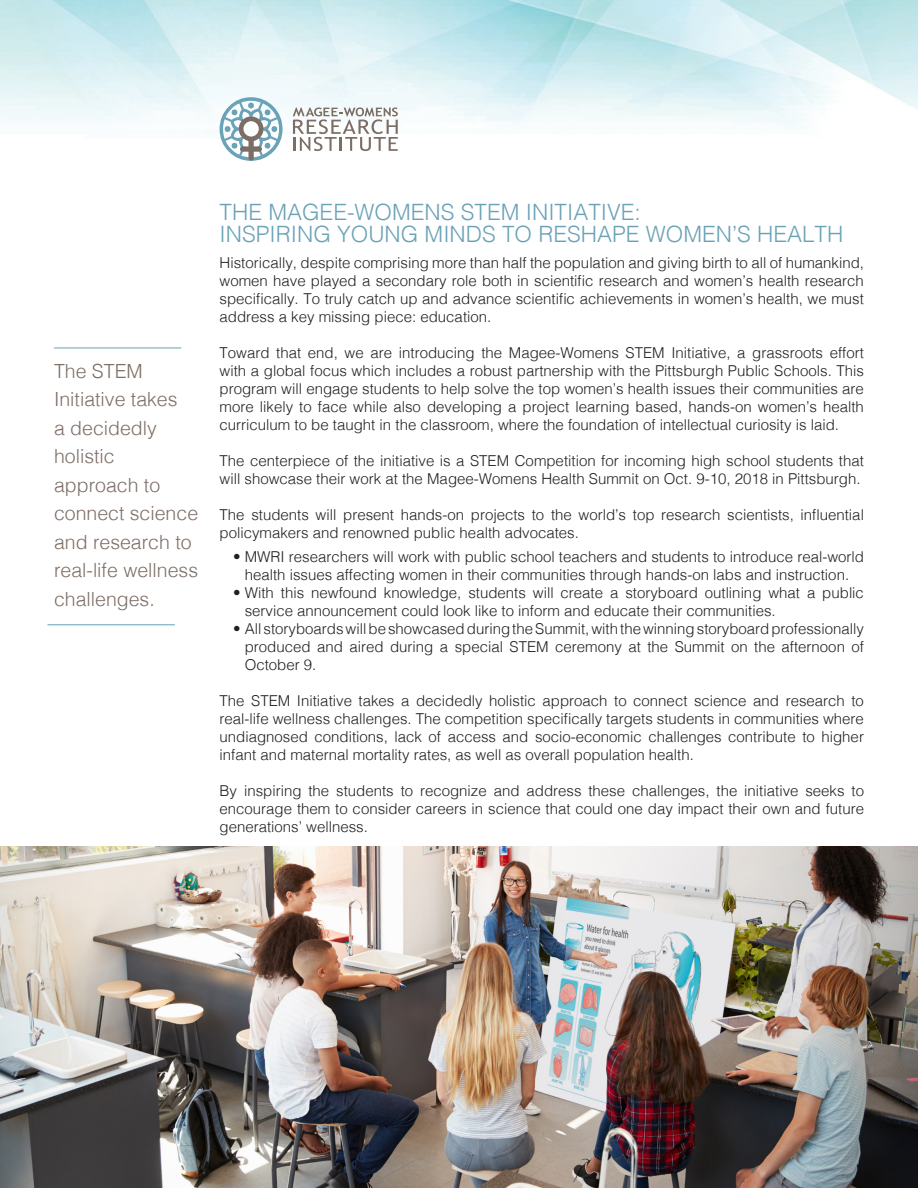
<style>
.page{position:relative;width:918px;height:1188px;background:#fff}
.page>*{position:absolute;margin:0;border:0;box-sizing:border-box;transform-origin:0 0}
.t1{font:300 22.5px/22.5px "Helvetica";color:#6aa2b7}
.t2{font:300 19.5px/28.5px "Helvetica";color:#7d6e66}
.t3{font:300 15px/18px "Helvetica";color:#231f20;text-align:justify}
</style>
<div class="page">
<img style="left:0;top:847px;width:918px;height:341px">
<svg style="left:293px;top:107px;width:105px;height:44px"></svg>
<svg style="left:220px;top:97px;width:63px;height:64px"></svg>
<hr style="left:48px;top:624px;width:127px;height:1px;background:#63a3b9">
<hr style="left:54px;top:348px;width:127px;height:1px;background:#63a3b9">
<p class="t2" style="left:54px;top:355px;width:146px">The STEM<br>Initiative takes<br>a decidedly holistic approach to connect science and research to real-life wellness challenges.</p>
<p class="t1" style="left:220px;top:199px;width:625px">THE MAGEE-WOMENS STEM INITIATIVE:<br>INSPIRING YOUNG MINDS TO RESHAPE WOMEN’S HEALTH</p>
<p class="t3" style="left:220px;top:253px;width:646px">Historically, despite comprising more than half the population and giving birth to all of humankind, women have played a secondary role both in scientific research and women’s health research specifically. To truly catch up and advance scientific achievements in women’s health, we must address a key missing piece: education.</p>
<p class="t3" style="left:220px;top:343px;width:646px">Toward that end, we are introducing the Magee-Womens STEM Initiative, a grassroots effort with a global focus which includes a robust partnership with the Pittsburgh Public Schools. This program will engage students to help solve the top women’s health issues their communities are more likely to face while also developing a project learning based, hands-on women’s health curriculum to be taught in the classroom, where the foundation of intellectual curiosity is laid.</p>
<p class="t3" style="left:220px;top:451px;width:646px">The centerpiece of the initiative is a STEM Competition for incoming high school students that will showcase their work at the Magee-Womens Health Summit on Oct. 9-10, 2018 in Pittsburgh.</p>
<p class="t3" style="left:220px;top:505px;width:646px">The students will present hands-on projects to the world’s top research scientists, influential policymakers and renowned public health advocates.</p>
<p class="t3" style="left:233px;top:547px;width:632px;text-align:center">• MWRI researchers will work with public school teachers and students to introduce real-world health issues affecting women in their communities through hands-on labs and instruction.</p>
<p class="t3" style="left:245px;top:583px;width:621px;text-indent:-12px">• With this newfound knowledge, students will create a storyboard outlining what a public service announcement could look like to inform and educate their communities.</p>
<p class="t3" style="left:245px;top:619px;width:621px;text-indent:-12px">• All storyboards will be showcased during the Summit, with the winning storyboard professionally produced and aired during a special STEM ceremony at the Summit on the afternoon of October 9.</p>
<p class="t3" style="left:220px;top:691px;width:646px">The STEM Initiative takes a decidedly holistic approach to connect science and research to real-life wellness challenges. The competition specifically targets students in communities where undiagnosed conditions, lack of access and socio-economic challenges contribute to higher infant and maternal mortality rates, as well as overall population health.</p>
<p class="t3" style="left:220px;top:781px;width:646px">By inspiring the students to recognize and address these challenges, the initiative seeks to encourage them to consider careers in science that could one day impact their own and future generations’ wellness.</p>
</div>
